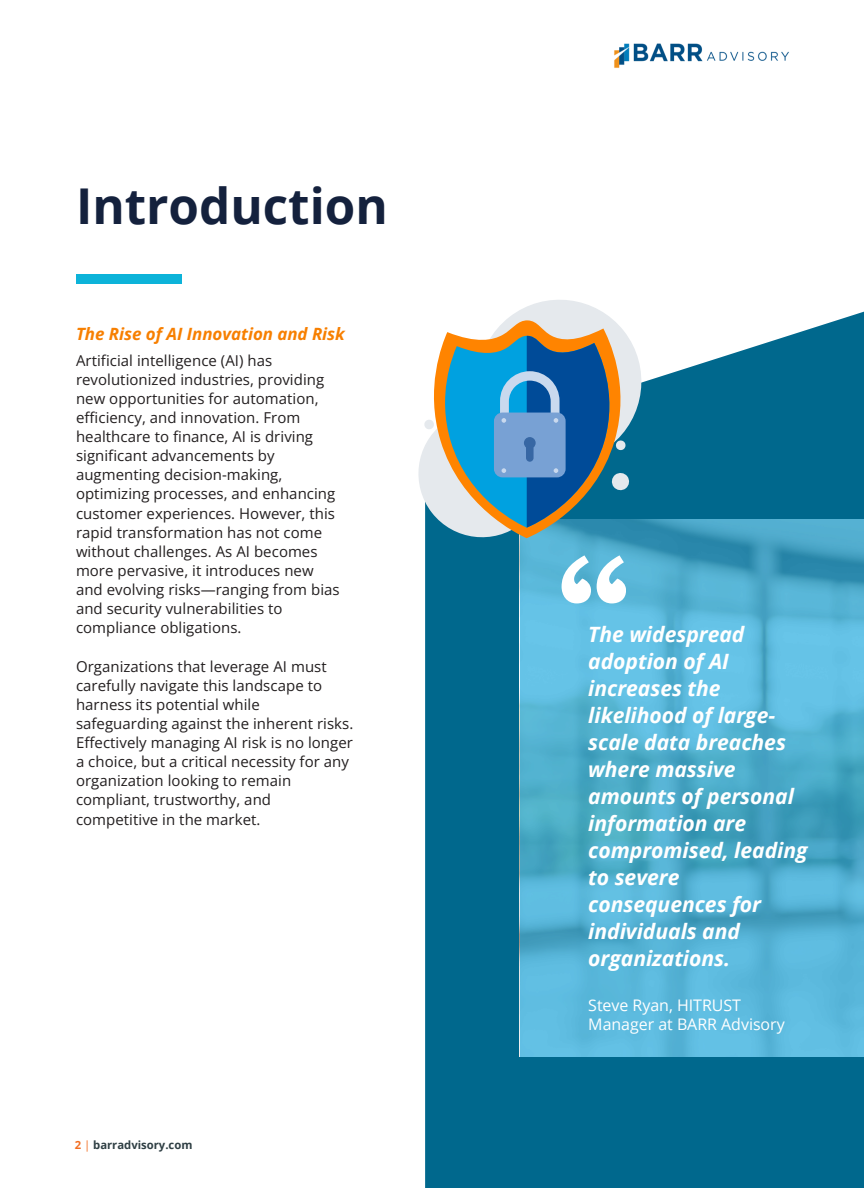
<style>
.page{position:relative;width:864px;height:1188px;background:#fff}
.page>*{position:absolute;margin:0;border:0;box-sizing:border-box;transform-origin:0 0}
.t1{font:700 49.35px "Open Sans";color:#14213d}
.t2{font:italic 700 21.15px/27px "Open Sans";color:#fff}
.t3{font:italic 700 16.95px "Open Sans";color:#f77f00}
.t4{font:15.9px/18.9px "Open Sans";color:#fff}
.t5{font:15px/19.2px "Open Sans";letter-spacing:.005em;color:#231f20}
.t6{font:700 11.25px "Open Sans";color:#2f3f44}
.s1{color:#f26e22}
.s2{font-weight:400;color:#f26e22}
</style>
<div class="page">
<div style="left:76px;top:274px;width:105px;height:10px;background:#0db3d9"></div>
<img style="left:614px;top:43px;width:175px;height:25px">
<div style="left:425px;top:311px;width:439px;height:877px;background:#00688d"></div>
<svg style="left:520px;top:519px;width:344px;height:538px;background:#53b1d3"></svg>
<svg style="left:418px;top:300px;width:223px;height:238px;background:#79a3b4"></svg>
<svg style="left:562px;top:555px;width:64px;height:48px"></svg>
<p class="t1" style="left:76px;top:171px;width:313px">Introduction</p>
<h5 class="t3" style="left:76px;top:322px;width:270px">The Rise of AI Innovation and Risk</h5>
<h5 class="t5" style="left:76px;top:350px;width:265px">Artificial intelligence (AI) has revolutionized industries, providing new opportunities for automation, efficiency, and innovation. From healthcare to finance, AI is driving significant advancements by augmenting decision-making, optimizing processes, and enhancing customer experiences. However, this rapid transformation has not come without challenges. As AI becomes more pervasive, it introduces new and evolving risks—ranging from bias and security vulnerabilities to compliance obligations.</h5>
<p class="t5" style="left:76px;top:656px;width:279px">Organizations that leverage AI must carefully navigate this landscape to harness its potential while safeguarding against the inherent risks.<br>Effectively managing AI risk is no longer a choice, but a critical necessity for any organization looking to remain compliant, trustworthy, and competitive in the market.</p>
<h3 class="t6" style="left:75px;top:1137px;width:119px"><span class="s1">2</span> <span class="s2">|</span> barradvisory.com</h3>
<h2 class="t2" style="left:588px;top:621px;width:221px">The widespread adoption of AI increases the likelihood of large&shy;scale data breaches where massive amounts of personal information are compromised, leading to severe consequences for individuals and organizations.</h2>
<h4 class="t4" style="left:588px;top:996px;width:198px">Steve Ryan, HITRUST<br>Manager at BARR Advisory</h4>
</div>
